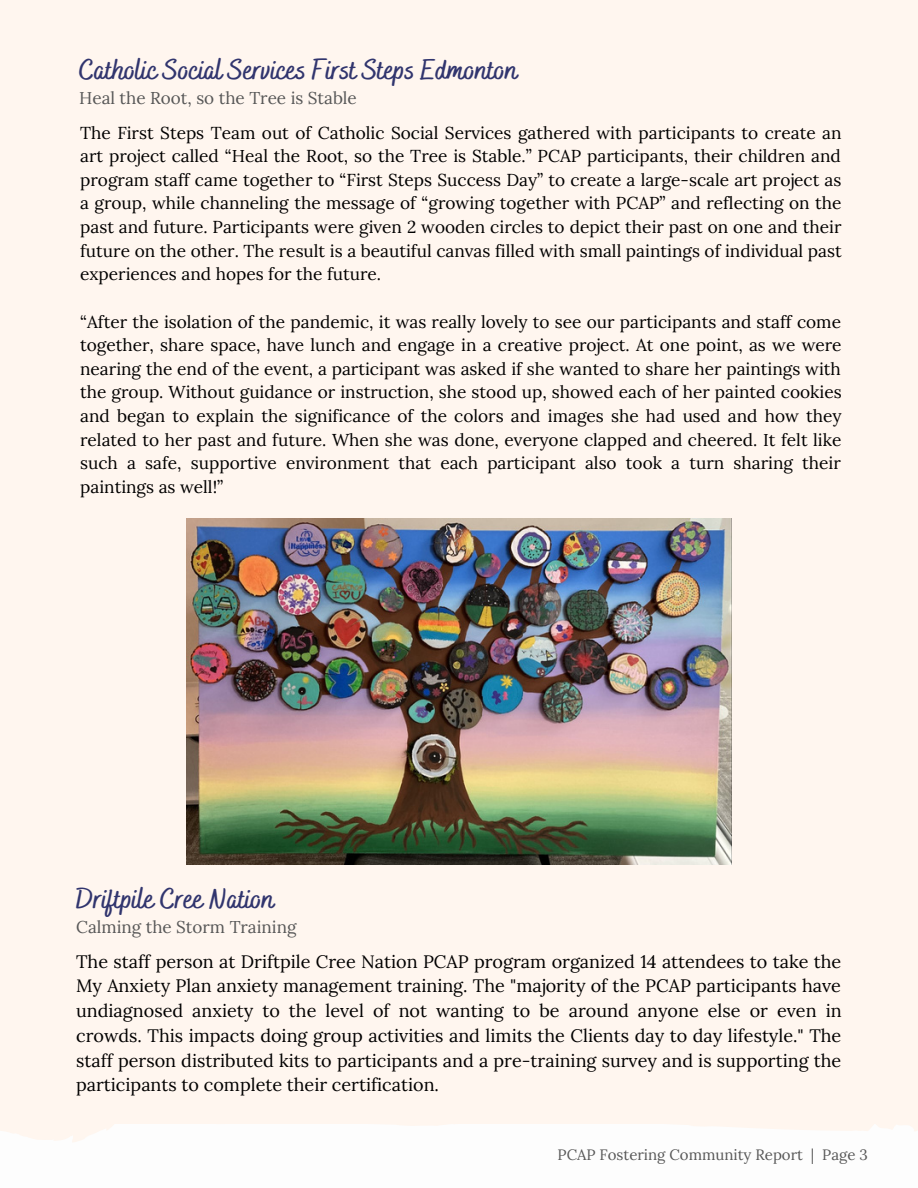
<style>
.page{position:relative;width:918px;height:1188px;background:#fff6ef}
.page>*{position:absolute;margin:0;border:0;box-sizing:border-box;transform-origin:0 0}
.t1{font:700 28.5px "Bakerie Smooth";color:#31356e}
.t2{font:18px/24.8px "Lora";color:#000;text-align:justify}
.t3{font:17.25px/23.7px "Lora";color:#000;text-align:justify}
.t4{font:17.1px "Lora";color:#575757}
.t5{font:15px "Lora";color:#575757}
</style>
<div class="page">
<img style="left:186px;top:519px;width:546px;height:345px">
<div style="left:0;top:1125px;width:918px;height:63px;background:#fdfdfd"></div>
<p class="t1" style="left:79px;top:54px;width:440px">Catholic Social Services First Steps Edmonton</p>
<p class="t4" style="left:79px;top:87px;width:279px">Heal the Root, so the Tree is Stable</p>
<p class="t3" style="left:80px;top:120px;width:763px">The First Steps Team out of Catholic Social Services gathered with participants to create an art project called “Heal the Root, so the Tree is Stable.” PCAP participants, their children and program staff came together to “First Steps Success Day” to create a large-scale art project as a group, while channeling the message of “growing together with PCAP” and reflecting on the past and future. Participants were given 2 wooden circles to depict their past on one and their future on the other. The result is a beautiful canvas filled with small paintings of individual past experiences and hopes for the future.</p>
<p class="t3" style="left:80px;top:309px;width:763px">“After the isolation of the pandemic, it was really lovely to see our participants and staff come together, share space, have lunch and engage in a creative project. At one point, as we were nearing the end of the event, a participant was asked if she wanted to share her paintings with the group. Without guidance or instruction, she stood up, showed each of her painted cookies and began to explain the significance of the colors and images she had used and how they related to her past and future. When she was done, everyone clapped and cheered. It felt like such a safe, supportive environment that each participant also took a turn sharing their paintings as well!”</p>
<p class="t1" style="left:76px;top:882px;width:200px">Driftpile Cree Nation</p>
<p class="t4" style="left:76px;top:916px;width:222px">Calming the Storm Training</p>
<p class="t2" style="left:76px;top:949px;width:767px">The staff person at Driftpile Cree Nation PCAP program organized 14 attendees to take the My Anxiety Plan anxiety management training. The "majority of the PCAP participants have undiagnosed anxiety to the level of not wanting to be around anyone else or even in crowds. This impacts doing group activities and limits the Clients day to day lifestyle." The staff person distributed kits to participants and a pre-training survey and is supporting the participants to complete their certification.</p>
<p class="t5" style="left:558px;top:1145px;width:312px">PCAP Fostering Community Report | Page 3</p>
</div>
